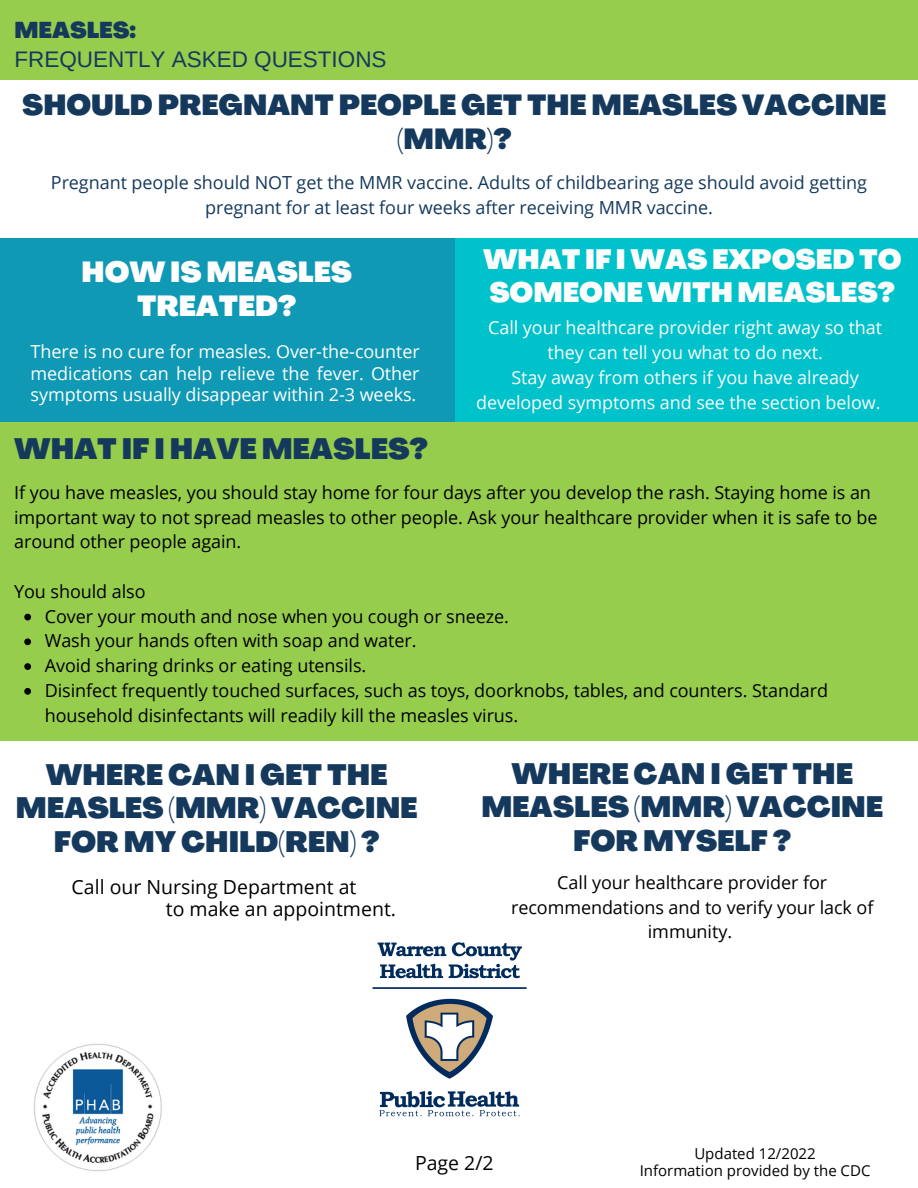
<style>
.page{position:relative;width:918px;height:1188px;background:#fff}
.page>*{position:absolute;margin:0;border:0;box-sizing:border-box;transform-origin:0 0}
.t1{font:900 28.95px/33.8px "Agrandir";color:#15395d;text-align:center}
.t2{font:900 28.5px/33.8px "Agrandir";color:#15395d;text-align:center}
.t3{font:900 28.5px/33.8px "Agrandir";color:#fff;text-align:center}
.t4{font:900 27.45px/32.5px "Agrandir";color:#fdfdfd}
.t5{font:22.5px "Arimo";color:#15395d}
.t6{font:900 22.5px "Agrandir";color:#15395d}
.t7{font:19.5px/22.5px "Open Sans";color:#000}
.t8{font:18px/24.8px "Open Sans";letter-spacing:-.005em;color:#000}
.t9{font:18px "Open Sans";letter-spacing:-.005em;color:#fdfdfd}
.t10{font:18px/24.8px "Open Sans";letter-spacing:-.005em;color:#15395d;text-align:center}
.t11{font:18px/21.3px "Open Sans";letter-spacing:-.005em;color:#fff;text-align:justify}
.t12{font:15px "Open Sans";color:#000}
</style>
<div class="page">
<div style="left:440px;top:238px;width:478px;height:184px;background:#00c2cb"></div>
<div style="left:0;top:238px;width:455px;height:184px;background:#0f99b4"></div>
<div style="left:0;top:423px;width:918px;height:318px;background:#97cd4c"></div>
<div style="left:0;top:0;width:918px;height:80px;background:#97cd4c"></div>
<img style="left:34px;top:1044px;width:128px;height:127px">
<svg style="left:24px;top:614px;width:7px;height:6px"></svg>
<svg style="left:24px;top:638px;width:7px;height:7px"></svg>
<svg style="left:24px;top:663px;width:7px;height:7px"></svg>
<svg style="left:24px;top:688px;width:7px;height:7px"></svg>
<img style="left:372px;top:942px;width:155px;height:175px">
<p class="t6" style="left:14px;top:21px;width:123px">MEASLES:</p>
<p class="t5" style="left:14px;top:47px;width:374px">FREQUENTLY ASKED QUESTIONS</p>
<h2 class="t2" style="left:22px;top:91px;width:866px">SHOULD PREGNANT PEOPLE GET THE MEASLES VACCINE (MMR)?</h2>
<p class="t10" style="left:51px;top:170px;width:818px">Pregnant people should NOT get the MMR vaccine. Adults of childbearing age should avoid getting pregnant for at least four weeks after receiving MMR vaccine.</p>
<h2 class="t3" style="left:82px;top:258px;width:272px">HOW IS MEASLES<br>TREATED?</h2>
<p class="t11" style="left:31px;top:341px;width:391px">There is no cure for measles. Over-the-counter medications can help relieve the fever. Other symptoms usually disappear within 2-3 weeks.</p>
<h1 class="t1" style="left:14px;top:435px;width:415px">WHAT IF I HAVE MEASLES?</h1>
<h3 class="t4" style="left:483px;top:246px;width:420px">WHAT IF I WAS EXPOSED TO<br>SOMEONE WITH MEASLES?</h3>
<p class="t9" style="left:488px;top:315px;width:396px">Call your healthcare provider right away so that</p>
<p class="t9" style="left:548px;top:340px;width:277px">they can tell you what to do next.</p>
<p class="t9" style="left:511px;top:365px;width:349px">Stay away from others if you have already</p>
<p class="t9" style="left:476px;top:389px;width:406px">developed symptoms and see the section below.</p>
<p class="t8" style="left:14px;top:480px;width:865px">If you have measles, you should stay home for four days after you develop the rash. Staying home is an important way to not spread measles to other people. Ask your healthcare provider when it is safe to be around other people again.</p>
<p class="t8" style="left:14px;top:579px;width:133px">You should also</p>
<p class="t8" style="left:45px;top:603px;width:785px">Cover your mouth and nose when you cough or sneeze.<br>Wash your hands often with soap and water.<br>Avoid sharing drinks or eating utensils.<br>Disinfect frequently touched surfaces, such as toys, doorknobs, tables, and counters. Standard household disinfectants will readily kill the measles virus.</p>
<h1 class="t1" style="left:16px;top:761px;width:403px">WHERE CAN I GET THE<br>MEASLES (MMR) VACCINE<br>FOR MY CHILD(REN) ?</h1>
<p class="t7" style="left:166px;top:875px;width:232px;text-indent:-94px">Call our Nursing Department at<br>to make an appointment.</p>
<h1 class="t1" style="left:481px;top:759px;width:403px">WHERE CAN I GET THE<br>MEASLES (MMR) VACCINE<br>FOR MYSELF ?</h1>
<p class="t8" style="left:511px;top:869px;width:364px;text-align:center">Call your healthcare provider for recommendations and to verify your lack of immunity.</p>
<p class="t12" style="left:694px;top:1143px;width:123px">Updated 12/2022</p>
<p class="t7" style="left:415px;top:1151px;width:80px">Page 2/2</p>
<p class="t12" style="left:640px;top:1160px;width:232px">Information provided by the CDC</p>
</div>
